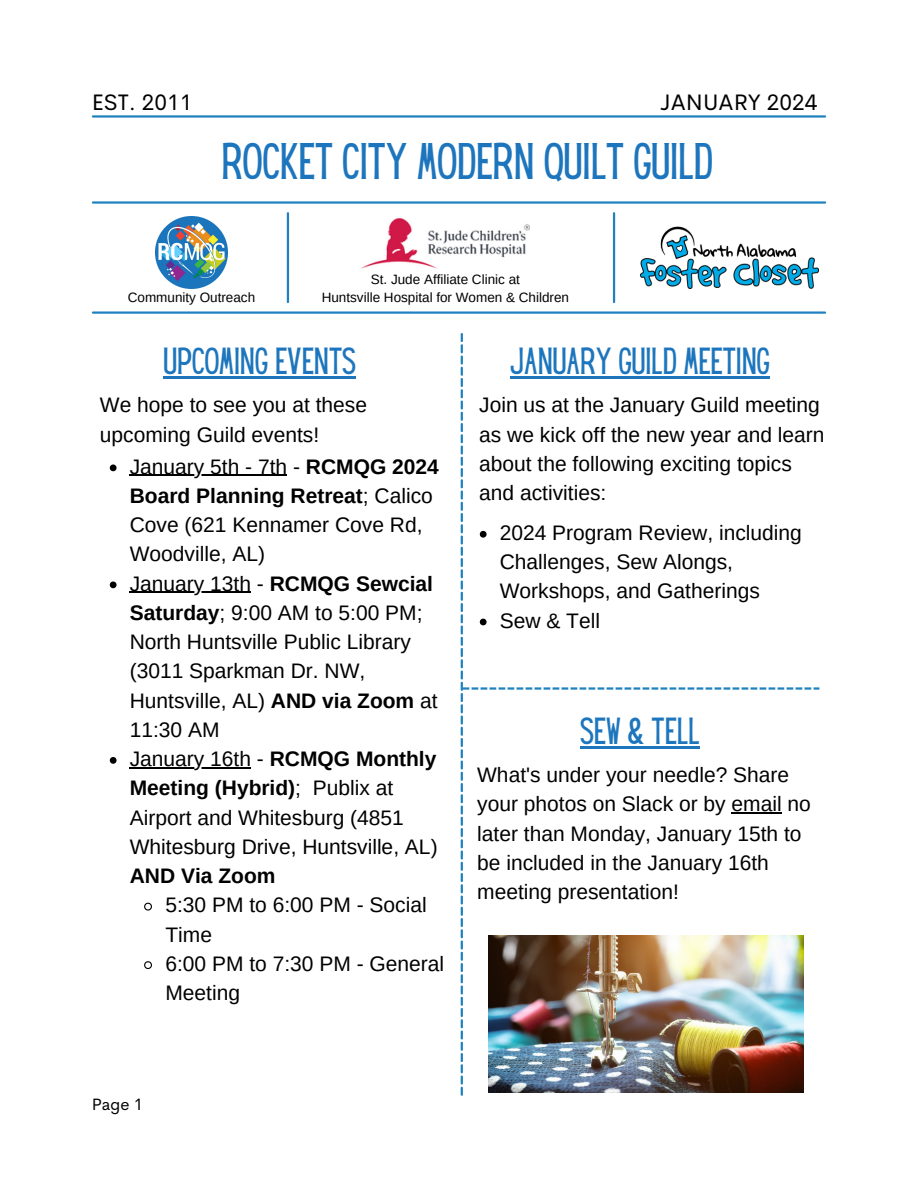
<style>
.page{position:relative;width:918px;height:1188px;background:#fff}
.page>*{position:absolute;margin:0;border:0;box-sizing:border-box;transform-origin:0 0}
.t1{font:45px "Hey Gotcha";color:#1d76bd}
.t2{font:33px "Hey Gotcha";color:#1d76bd}
.t3{font:22.5px "Cerebri Sans";color:#000}
.t4{font:21px/29.2px "Arimo";color:#000}
.t5{font:16.5px "Cerebri Sans";color:#000}
.t6{font:13.5px "Arimo";color:#000}
.s1{font-weight:700}
</style>
<div class="page">
<hr style="left:93px;top:115px;width:732px;height:3px;background:#1f82bf">
<hr style="left:93px;top:201px;width:732px;height:3px;background:#1f82bf">
<img style="left:640px;top:227px;width:179px;height:62px">
<hr style="left:93px;top:311px;width:732px;height:3px;background:#1f82bf">
<img style="left:361px;top:218px;width:169px;height:51px">
<img style="left:156px;top:217px;width:72px;height:72px">
<hr style="left:287px;top:213px;width:2px;height:89px;background:#1f82bf">
<hr style="left:613px;top:213px;width:2px;height:89px;background:#1f82bf">
<hr style="left:164px;top:376px;width:192px;height:2px;background:#1d76bd">
<svg style="left:110px;top:465px;width:7px;height:6px"></svg>
<hr style="left:130px;top:475px;width:157px;height:1px;background:#000">
<svg style="left:110px;top:582px;width:7px;height:6px"></svg>
<hr style="left:130px;top:592px;width:121px;height:1px;background:#000">
<svg style="left:110px;top:757px;width:7px;height:7px"></svg>
<hr style="left:130px;top:767px;width:121px;height:1px;background:#000">
<svg style="left:144px;top:902px;width:8px;height:9px"></svg>
<svg style="left:144px;top:961px;width:8px;height:8px"></svg>
<img style="left:461px;top:333px;width:358px;height:763px">
<hr style="left:580px;top:746px;width:120px;height:2px;background:#1d76bd">
<hr style="left:732px;top:813px;width:50px;height:1px;background:#000">
<p class="t3" style="left:92px;top:87px;width:102px">EST. 2011</p>
<p class="t3" style="left:660px;top:87px;width:159px">JANUARY 2024</p>
<p class="t1" style="left:222px;top:143px;width:490px">ROCKET CITY MODERN QUILT GUILD</p>
<p class="t6" style="left:371px;top:271px;width:151px">St. Jude Affiliate Clinic at</p>
<p class="t6" style="left:128px;top:289px;width:129px">Community Outreach</p>
<p class="t6" style="left:322px;top:289px;width:249px">Huntsville Hospital for Women &amp; Children</p>
<p class="t2" style="left:164px;top:348px;width:194px">UPCOMING EVENTS</p>
<p class="t4" style="left:100px;top:391px;width:269px">We hope to see you at these upcoming Guild events!</p>
<p class="t4" style="left:130px;top:452px;width:311px">January 5th - 7th - <span class="s1">RCMQG 2024<br>Board Planning Retreat</span>; Calico<br>Cove (621 Kennamer Cove Rd,<br>Woodville, AL)</p>
<p class="t4" style="left:130px;top:569px;width:309px">January 13th - <span class="s1">RCMQG Sewcial<br>Saturday</span>; 9:00 AM to 5:00 PM;<br>North Huntsville Public Library (3011 Sparkman Dr. NW,<br>Huntsville, AL) <span class="s1">AND via Zoom</span> at<br>11:30 AM</p>
<p class="t4" style="left:130px;top:744px;width:309px">January 16th - <span class="s1">RCMQG Monthly<br>Meeting (Hybrid)</span>; Publix at<br>Airport and Whitesburg (4851<br>Whitesburg Drive, Huntsville, AL)<br><span class="s1">AND Via Zoom</span></p>
<p class="t4" style="left:165px;top:890px;width:263px">5:30 PM to 6:00 PM - Social<br>Time</p>
<p class="t4" style="left:165px;top:949px;width:280px">6:00 PM to 7:30 PM - General<br>Meeting</p>
<p class="t2" style="left:510px;top:348px;width:261px">JANUARY GUILD MEETING</p>
<p class="t4" style="left:479px;top:391px;width:347px">Join us at the January Guild meeting as we kick off the new year and learn about the following exciting topics and activities:</p>
<p class="t4" style="left:500px;top:518px;width:304px">2024 Program Review, including<br>Challenges, Sew Alongs,<br>Workshops, and Gatherings</p>
<p class="t4" style="left:500px;top:606px;width:102px">Sew &amp; Tell</p>
<p class="t2" style="left:580px;top:717px;width:119px">SEW &amp; TELL</p>
<p class="t4" style="left:477px;top:760px;width:335px">What's under your needle? Share your photos on Slack or by email no later than Monday, January 15th to be included in the January 16th meeting presentation!</p>
<p class="t5" style="left:92px;top:1094px;width:53px">Page 1</p>
</div>
